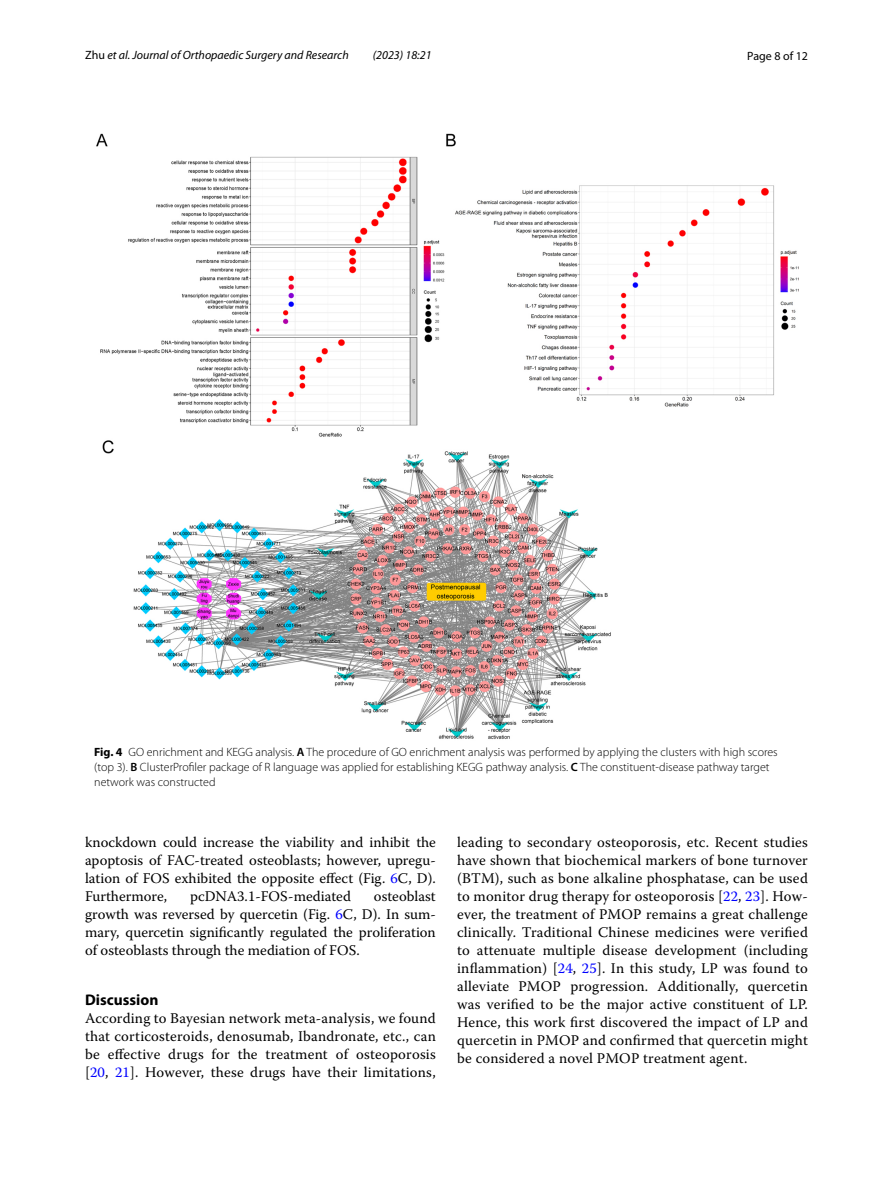
<style>
.page{position:relative;width:893px;height:1187px;background:#fff}
.page>*{position:absolute;margin:0;border:0;box-sizing:border-box;transform-origin:0 0}
.t1{font:700 15.45px "Myriad Pro";color:#000}
.t2{font:14.7px/18px "Warnock Pro";letter-spacing:.005em;color:#000;text-align:justify}
.t3{font:300 12px/15px "Myriad Pro";color:#000}
.t4{font:italic 12px "Myriad Pro";color:#000}
.t5{font:12px "Myriad Pro";color:#000}
.s1{font-style:normal}
.s2{font-weight:700}
.s3{font-weight:600}
.s4{color:#00f}
</style>
<div class="page">
<img style="left:96px;top:133px;width:703px;height:606px">
<p class="t4" style="left:85px;top:48px;width:265px"><span class="s1">Zhu</span> et al. Journal of Orthopaedic Surgery and Research</p>
<p class="t4" style="left:373px;top:48px;width:60px">(2023) 18:21</p>
<p class="t5" style="left:747px;top:48px;width:62px">Page 8 of 12</p>
<p class="t3" style="left:94px;top:744px;width:685px"><span class="s2">Fig. 4</span> GO enrichment and KEGG analysis. <span class="s3">A</span> The procedure of GO enrichment analysis was performed by applying the clusters with high scores (top 3). <span class="s3">B</span> ClusterProfiler package of R language was applied for establishing KEGG pathway analysis. <span class="s3">C</span> The constituent-disease pathway target network was constructed</p>
<p class="t2" style="left:85px;top:832px;width:352px">knockdown could increase the viability and inhibit the apoptosis of FAC-treated osteoblasts; however, upregu&shy;lation of FOS exhibited the opposite effect (Fig. <span class="s4">6</span>C, D).<br>Furthermore,</p>
<p class="t2" style="left:85px;top:886px;width:352px;text-indent:289px">osteoblast growth was reversed by quercetin (Fig. <span class="s4">6</span>C, D). In sum&shy;mary, quercetin significantly regulated the proliferation of osteoblasts through the mediation of FOS.</p>
<p class="t1" style="left:85px;top:989px;width:75px">Discussion</p>
<p class="t2" style="left:85px;top:1009px;width:352px">According to Bayesian network meta-analysis, we found that corticosteroids, denosumab, Ibandronate, etc., can be effective drugs for the treatment of osteoporosis [<span class="s4">20</span>, <span class="s4">21</span>]. However, these drugs have their limitations,</p>
<p class="t2" style="left:190px;top:886px;width:162px">pcDNA3.1-FOS-mediated</p>
<p class="t2" style="left:457px;top:832px;width:352px">leading to secondary osteoporosis, etc. Recent studies have shown that biochemical markers of bone turnover (BTM), such as bone alkaline phosphatase, can be used to monitor drug therapy for osteoporosis [<span class="s4">22</span>, <span class="s4">23</span>]. How&shy;ever, the treatment of PMOP remains a great challenge clinically. Traditional Chinese medicines were verified to attenuate multiple disease development (including inflammation) [<span class="s4">24</span>, <span class="s4">25</span>]. In this study, LP was found to alleviate PMOP progression. Additionally, quercetin was verified to be the major active constituent of LP.<br>Hence, this work first discovered the impact of LP and quercetin in PMOP and confirmed that quercetin might be considered a novel PMOP treatment agent.</p>
</div>
